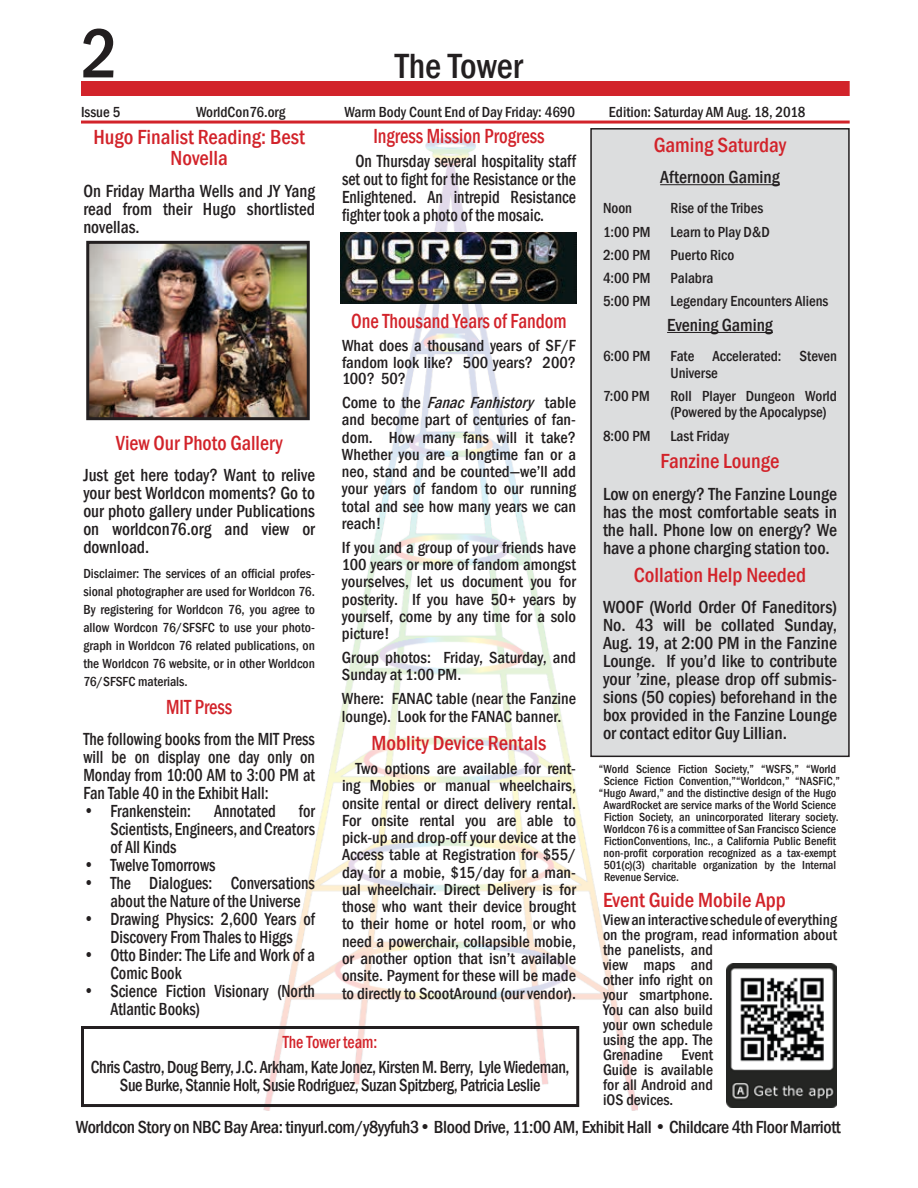
<style>
.page{position:relative;width:918px;height:1188px;background:#fff}
.page>*{position:absolute;margin:0;border:0;box-sizing:border-box;transform-origin:0 0}
.t1{font:500 condensed 72px "Franklin Gothic";color:#231f20}
.t2{font:500 condensed 36px "Franklin Gothic";color:#231f20}
.t3{font:500 condensed 21px/21px "Franklin Gothic";color:#d2232a;text-align:center}
.t4{font:500 condensed 21px "Franklin Gothic";color:#d2232a;scale:.9 1}
.t5{font:500 condensed 21px "Franklin Gothic";color:#d2232a;scale:.96 1}
.t6{font:500 condensed 18px/18px "Franklin Gothic";color:#231f20;text-align:justify;scale:.9 1}
.t7{font:500 condensed 18px/18px "Franklin Gothic";color:#231f20;text-align:justify}
.t8{font:500 condensed 18px/18px "Franklin Gothic";color:#231f20;text-align:justify;scale:.96 1}
.t9{font:500 condensed 18px/18px "Franklin Gothic";letter-spacing:-.02em;color:#231f20;text-align:center;scale:.92 1}
.t10{font:500 condensed 18px "Franklin Gothic";letter-spacing:-.02em;color:#231f20}
.t11{font:500 condensed 18px "Franklin Gothic";color:#d2232a;scale:.9 1}
.t12{font:500 condensed 16.5px/17.2px "Franklin Gothic";color:#231f20;text-align:justify}
.t13{font:500 condensed 15.75px/15px "Franklin Gothic";color:#231f20}
.t14{font:500 condensed 15px/16.5px "Franklin Gothic";color:#231f20}
.t15{font:500 condensed 13.5px/18px "Franklin Gothic";color:#231f20;text-align:justify}
.t16{font:500 condensed 12px "Franklin Gothic";color:#231f20}
.s1{font-style:italic}
</style>
<div class="page">
<div style="left:81px;top:81px;width:769px;height:15px;background:#d2232a"></div>
<img style="left:264px;top:137px;width:373px;height:973px">
<hr style="left:81px;top:121px;width:769px;height:3px;background:#d2232a">
<div style="left:591px;top:129px;width:258px;height:627px;background:#dcddde"></div>
<div style="left:590px;top:128px;width:260px;height:629px;border:2px solid #231f20"></div>
<div style="left:81px;top:1026px;width:498px;height:81px;border:3px solid #231f20"></div>
<img style="left:726px;top:964px;width:111px;height:144px">
<hr style="left:660px;top:184px;width:120px;height:1px;background:#231f20">
<hr style="left:667px;top:332px;width:106px;height:1px;background:#231f20">
<img style="left:90px;top:245px;width:216px;height:171px">
<div style="left:86px;top:241px;width:224px;height:179px;border:3px solid #231f20"></div>
<img style="left:340px;top:232px;width:236px;height:71px">
<h1 class="t1" style="left:81px;top:6px;width:38px">2</h1>
<h2 class="t2" style="left:395px;top:43px;width:129px">The Tower</h2>
<p class="t14" style="left:81px;top:104px;width:41px">Issue 5</p>
<p class="t14" style="left:196px;top:104px;width:91px">WorldCon76.org</p>
<p class="t14" style="left:344px;top:104px;width:232px">Warm Body Count End of Day Friday: 4690</p>
<p class="t14" style="left:609px;top:104px;width:198px">Edition: Saturday AM Aug. 18, 2018</p>
<p class="t3" style="left:93px;top:127px;width:213px">Hugo Finalist Reading: Best<br>Novella</p>
<p class="t8" style="left:83px;top:182px;width:243px">On Friday Martha Wells and JY Yang read from their Hugo shortlisted novellas.</p>
<p class="t4" style="left:373px;top:122px;width:192px">Ingress Mission Progress</p>
<p class="t6" style="left:342px;top:152px;width:262px;text-indent:13px">On Thursday several hospitality staff set out to fight for the Resistance or the Enlightened. An intrepid Resistance fighter took a photo of the mosaic.</p>
<p class="t5" style="left:116px;top:429px;width:175px">View Our Photo Gallery</p>
<p class="t8" style="left:83px;top:466px;width:243px">Just get here today? Want to relive your best Worldcon moments? Go to our photo gallery under Publications on worldcon76.org and view or download.</p>
<p class="t15" style="left:83px;top:565px;width:233px">Disclaimer: The services of an official profes&shy;sional photographer are used for Worldcon 76.<br>By registering for Worldcon 76, you agree to allow Wordcon 76/SFSFC to use your photo&shy;graph in Worldcon 76 related publications, on the Worldcon 76 website, or in other Worldcon 76/SFSFC materials.</p>
<p class="t4" style="left:166px;top:693px;width:75px">MIT Press</p>
<p class="t6" style="left:83px;top:730px;width:259px">The following books from the MIT Press will be on display one day only on Monday from 10:00 AM to 3:00 PM at Fan Table 40 in the Exhibit Hall:</p>
<p class="t6" style="left:83px;top:802px;width:121px">• Frankenstein:</p>
<p class="t6" style="left:214px;top:802px;width:70px">Annotated</p>
<p class="t6" style="left:110px;top:802px;width:229px;text-indent:189px">for Scientists, Engineers, and Creators of All Kinds</p>
<p class="t6" style="left:83px;top:856px;width:148px">• Twelve Tomorrows</p>
<p class="t6" style="left:110px;top:874px;width:229px;text-indent:-27px">• The Dialogues: Conversations about the Nature of the Universe</p>
<p class="t6" style="left:83px;top:910px;width:259px;text-align:center">• Drawing Physics: 2,600 Years of<br>Discovery From Thales to Higgs</p>
<p class="t6" style="left:110px;top:946px;width:229px;text-indent:-27px">• Otto Binder: The Life and Work of a<br>Comic Book</p>
<p class="t6" style="left:110px;top:982px;width:229px;text-indent:-27px">• Science Fiction Visionary (North<br>Atlantic Books)</p>
<p class="t4" style="left:351px;top:307px;width:241px">One Thousand Years of Fandom</p>
<p class="t12" style="left:342px;top:337px;width:236px;line-height:16.5px">What does a thousand years of SF/F fandom look like? 500 years? 200?<br>100? 50?</p>
<p class="t12" style="left:342px;top:394px;width:236px">C o m e t o t h e <span class="s1">FanacFanhistory</span> t a b l e and become part of centuries of fan&shy;dom. How many fans will it take?<br>Whether you are a longtime fan or a neo, stand and be counted—we’ll add your years of fandom to our running total and see how many years we can reach!</p>
<p class="t12" style="left:342px;top:539px;width:236px">If you and a group of your friends have 100 years or more of fandom amongst yourselves, let us document you for posterity. If you have 50+ years by yourself, come by any time for a solo picture!</p>
<p class="t12" style="left:342px;top:649px;width:236px">Group photos: Friday, Saturday, and<br>Sunday at 1:00 PM.</p>
<p class="t12" style="left:342px;top:690px;width:236px;line-height:18px">Where: FANAC table (near the Fanzine lounge). Look for the FANAC banner.</p>
<p class="t3" style="left:372px;top:733px;width:176px">Moblity Device Rentals</p>
<p class="t12" style="left:342px;top:760px;width:236px;text-indent:13px">Two options are available for rent&shy;ing Mobies or manual wheelchairs, onsite rental or direct delivery rental.<br>For onsite rental you are able to pick-up and drop-off your device at the Access table at Registration for $55/ day for a mobie, $15/day for a man&shy;ual wheelchair. Direct Delivery is for those who want their device brought to their home or hotel room, or who need a powerchair, collapsible mobie, or another option that isn’t available onsite. Payment for these will be made to directly to ScootAround (our vendor).</p>
<p class="t11" style="left:283px;top:1031px;width:107px">The Tower team:</p>
<p class="t9" style="left:91px;top:1058px;width:522px">Chris Castro, Doug Berry, J.C. Arkham, Kate Jonez, Kirsten M. Berry, Lyle Wiedeman,<br>Sue Burke, Stannie Holt, Susie Rodriguez, Suzan Spitzberg, Patricia Leslie</p>
<p class="t3" style="left:654px;top:134px;width:134px">Gaming Saturday</p>
<p class="t7" style="left:660px;top:168px;width:121px">Afternoon Gaming</p>
<p class="t14" style="left:603px;top:200px;width:31px">Noon</p>
<p class="t14" style="left:670px;top:200px;width:94px">Rise of the Tribes</p>
<p class="t14" style="left:603px;top:223px;width:49px">1:00 PM</p>
<p class="t14" style="left:670px;top:223px;width:101px">Learn to Play D&amp;D</p>
<p class="t14" style="left:603px;top:246px;width:49px">2:00 PM</p>
<p class="t14" style="left:670px;top:246px;width:65px">Puerto Rico</p>
<p class="t14" style="left:603px;top:270px;width:49px">4:00 PM</p>
<p class="t14" style="left:670px;top:270px;width:44px">Palabra</p>
<p class="t14" style="left:603px;top:293px;width:49px">5:00 PM</p>
<p class="t14" style="left:670px;top:293px;width:160px">Legendary Encounters Aliens</p>
<p class="t7" style="left:667px;top:316px;width:107px">Evening Gaming</p>
<p class="t14" style="left:603px;top:348px;width:49px">6:00 PM</p>
<p class="t14" style="left:670px;top:348px;width:168px">Fate Accelerated: Steven<br>Universe</p>
<p class="t14" style="left:603px;top:387px;width:48px">7:00 PM</p>
<p class="t14" style="left:670px;top:387px;width:168px">Roll Player Dungeon World (Powered by the Apocalypse)</p>
<p class="t14" style="left:603px;top:427px;width:49px">8:00 PM</p>
<p class="t14" style="left:670px;top:427px;width:60px">Last Friday</p>
<p class="t3" style="left:661px;top:451px;width:120px">Fanzine Lounge</p>
<p class="t7" style="left:603px;top:485px;width:236px">Low on energy? The Fanzine Lounge has the most comfortable seats in the hall. Phone low on energy? We have a phone charging station too.</p>
<p class="t3" style="left:634px;top:564px;width:174px">Collation Help Needed</p>
<p class="t7" style="left:603px;top:598px;width:236px">WOOF (World Order Of Faneditors)<br>No. 43 will be collated Sunday, Aug. 19, at 2:00 PM in the Fanzine Lounge. If you’d like to contribute your ’zine, please drop off submis&shy;sions (50 copies) beforehand in the box provided in the Fanzine Lounge or contact editor Guy Lillian.</p>
<p class="t16" style="left:599px;top:761px;width:239px">“World Science Fiction Society,” “WSFS,” “World</p>
<p class="t16" style="left:604px;top:773px;width:238px">Science Fiction Convention,”“Worldcon,” “NASFiC,”</p>
<p class="t16" style="left:599px;top:785px;width:239px">“Hugo Award,” and the distinctive design of the Hugo</p>
<p class="t16" style="left:604px;top:797px;width:234px">AwardRocket are service marks of the World Science</p>
<p class="t16" style="left:604px;top:809px;width:236px">Fiction Society, an unincorporated literary society.</p>
<p class="t16" style="left:604px;top:821px;width:234px">Worldcon 76 is a committee of San Francisco Science</p>
<p class="t16" style="left:604px;top:833px;width:234px">FictionConventions, Inc., a California Public Benefit</p>
<p class="t16" style="left:604px;top:845px;width:234px">non-profit corporation recognized as a tax-exempt</p>
<p class="t16" style="left:604px;top:857px;width:234px">501(c)(3) charitable organization by the Internal</p>
<p class="t16" style="left:604px;top:869px;width:77px">Revenue Service.</p>
<p class="t3" style="left:603px;top:889px;width:184px">Event Guide Mobile App</p>
<p class="t13" style="left:603px;top:912px;width:236px">View an interactive schedule of everything on the program, read information about the panelists, and<br>view maps and<br>other info right on<br>your smartphone.<br>You can also build<br>your own schedule<br>using the app. The<br>Grenadine Event<br>Guide is available<br>for all Android and<br>iOS devices.</p>
<p class="t10" style="left:76px;top:1116px;width:767px">Worldcon Story on NBC Bay Area: tinyurl.com/y8yyfuh3• Blood Drive, 11:00 AM, Exhibit Hall • Childcare 4th Floor Marriott</p>
</div>
